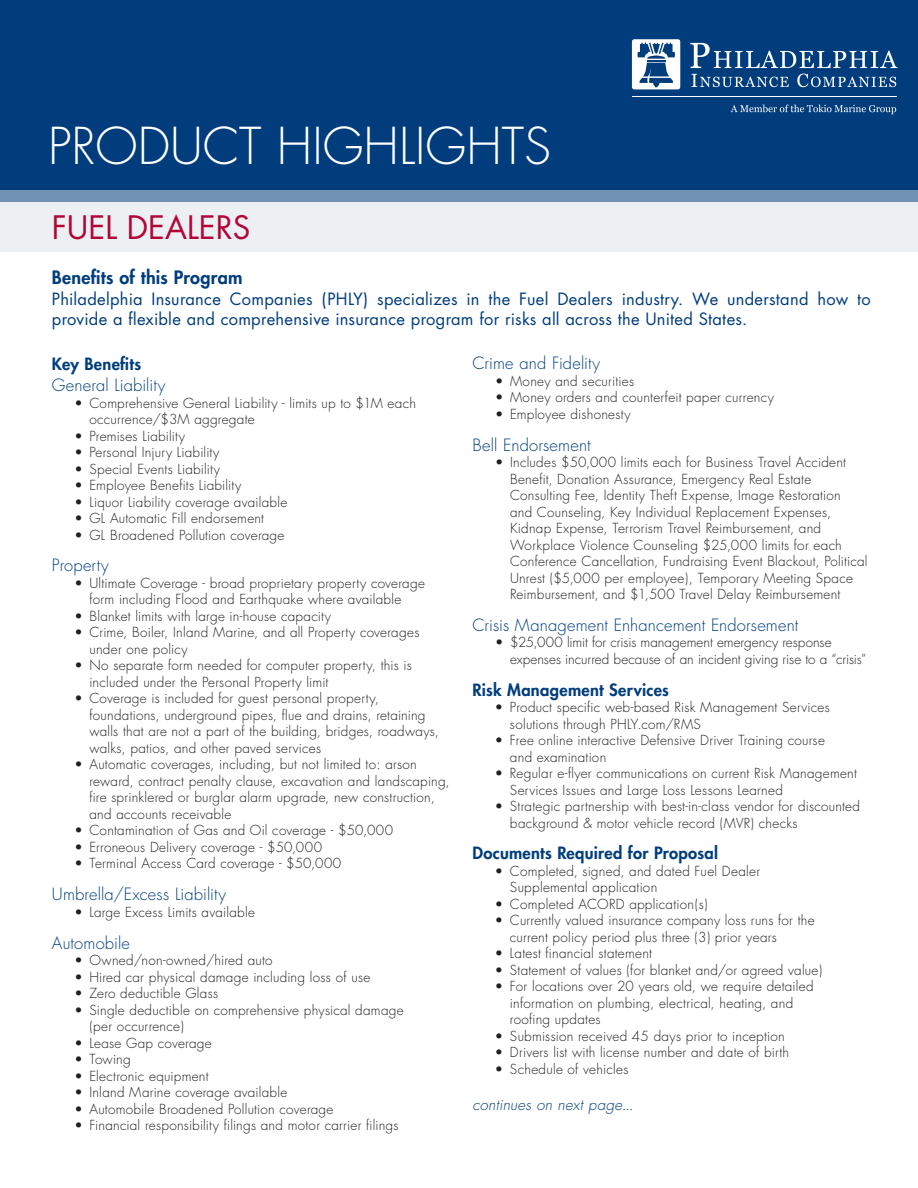
<style>
.page{position:relative;width:918px;height:1188px;background:#fff}
.page>*{position:absolute;margin:0;border:0;box-sizing:border-box;transform-origin:0 0}
.t1{font:300 49.5px "Futura";color:#fff}
.t2{font:31.5px "Futura";color:#b30437}
.t3{font:800 18px "Futura";letter-spacing:.015em;color:#013d7d}
.t4{font:16.5px/20.2px "Futura";letter-spacing:.015em;color:#013d7d}
.t5{font:300 16.5px "Futura";letter-spacing:.01em;color:#013d7d}
.t6{font:800 16.5px "Futura";letter-spacing:.02em;color:#013d7d}
.Paragraph_Style_1{font:italic 300 15px "Futura";letter-spacing:.015em;color:#013d7d}
.t7{font:300 13.5px/16.5px "Futura";letter-spacing:.02em;color:#231f20}
.t8{font:300 13.5px/16.5px "Futura";letter-spacing:-.005em;color:#231f20}
</style>
<div class="page">
<div style="left:0;top:0;width:918px;height:202px;background:#013d7d"></div>
<svg style="left:0;top:190px;width:918px;height:62px;background:#d4dde6"></svg>
<div style="left:632px;top:39px;width:48px;height:50px;background:#fff;border-radius:3px"></div>
<svg style="left:690px;top:43px;width:208px;height:25px"></svg>
<svg style="left:691px;top:74px;width:98px;height:13px"></svg>
<svg style="left:797px;top:74px;width:99px;height:13px"></svg>
<svg style="left:637px;top:43px;width:38px;height:44px"></svg>
<hr style="left:633px;top:96px;width:264px;height:1px;background:#fff">
<svg style="left:731px;top:105px;width:165px;height:9px"></svg>
<h1 class="t1" style="left:48px;top:116px;width:505px">PRODUCT HIGHLIGHTS</h1>
<p class="t2" style="left:52px;top:208px;width:200px">FUEL DEALERS</p>
<p class="t3" style="left:52px;top:266px;width:192px">Benefits of this Program</p>
<p class="t4" style="left:52px;top:289px;width:820px">Philadelphia Insurance Companies (PHLY) specializes in the Fuel Dealers industry. We understand how to provide a flexible and comprehensive insurance program for risks all across the United States.</p>
<p class="t6" style="left:52px;top:353px;width:91px">Key Benefits</p>
<p class="t5" style="left:52px;top:375px;width:115px">General Liability</p>
<p class="t7" style="left:89px;top:395px;width:328px;text-indent:-15px">• Comprehensive General Liability - limits up to $1M each occurrence/$3M aggregate</p>
<p class="t7" style="left:74px;top:428px;width:112px">• Premises Liability</p>
<p class="t7" style="left:74px;top:444px;width:147px">• Personal Injury Liability</p>
<p class="t7" style="left:74px;top:461px;width:147px">• Special Events Liability</p>
<p class="t7" style="left:74px;top:477px;width:169px">• Employee Benefits Liability</p>
<p class="t7" style="left:74px;top:494px;width:214px">• Liquor Liability coverage available</p>
<p class="t7" style="left:74px;top:510px;width:191px">• GL Automatic Fill endorsement</p>
<p class="t7" style="left:74px;top:527px;width:212px">• GL Broadened Pollution coverage</p>
<p class="t5" style="left:52px;top:555px;width:58px">Property</p>
<p class="t7" style="left:89px;top:575px;width:337px;text-indent:-15px">• Ultimate Coverage - broad proprietary property coverage form including Flood and Earthquake where available</p>
<p class="t7" style="left:74px;top:608px;width:258px">• Blanket limits with large in-house capacity</p>
<p class="t7" style="left:89px;top:625px;width:331px;text-indent:-15px">• Crime, Boiler, Inland Marine, and all Property coverages under one policy</p>
<p class="t7" style="left:89px;top:658px;width:324px;text-indent:-15px">• No separate form needed for computer property, this is included under the Personal Property limit</p>
<p class="t7" style="left:89px;top:691px;width:351px;text-indent:-15px">• Coverage is included for guest personal property, foundations, underground pipes, flue and drains, retaining walls that are not a part of the building, bridges, roadways, walks, patios, and other paved services</p>
<p class="t7" style="left:89px;top:757px;width:362px;text-indent:-15px">• Automatic coverages, including, but not limited to: arson reward, contract penalty clause, excavation and landscaping, fire sprinklered or burglar alarm upgrade, new construction, and accounts receivable</p>
<p class="t7" style="left:74px;top:823px;width:320px">• Contamination of Gas and Oil coverage - $50,000</p>
<p class="t7" style="left:74px;top:839px;width:249px">• Erroneous Delivery coverage - $50,000</p>
<p class="t7" style="left:74px;top:856px;width:268px">• Terminal Access Card coverage - $50,000</p>
<p class="t5" style="left:52px;top:884px;width:176px">Umbrella/Excess Liability</p>
<p class="t7" style="left:74px;top:904px;width:182px">• Large Excess Limits available</p>
<p class="t5" style="left:52px;top:933px;width:80px">Automobile</p>
<p class="t7" style="left:74px;top:952px;width:200px">• Owned/non-owned/hired auto</p>
<p class="t7" style="left:74px;top:969px;width:297px">• Hired car physical damage including loss of use</p>
<p class="t7" style="left:74px;top:985px;width:145px">• Zero deductible Glass</p>
<p class="t7" style="left:89px;top:1002px;width:316px;text-indent:-15px">• Single deductible on comprehensive physical damage (per occurrence)</p>
<p class="t7" style="left:74px;top:1035px;width:139px">• Lease Gap coverage</p>
<p class="t7" style="left:74px;top:1051px;width:58px">• Towing</p>
<p class="t7" style="left:74px;top:1068px;width:136px">• Electronic equipment</p>
<p class="t7" style="left:74px;top:1084px;width:214px">• Inland Marine coverage available</p>
<p class="t7" style="left:74px;top:1101px;width:261px">• Automobile Broadened Pollution coverage</p>
<p class="t7" style="left:74px;top:1117px;width:326px">• Financial responsibility filings and motor carrier filings</p>
<p class="t5" style="left:472px;top:353px;width:129px">Crime and Fidelity</p>
<p class="t7" style="left:495px;top:373px;width:141px">• Money and securities</p>
<p class="t7" style="left:495px;top:390px;width:280px">• Money orders and counterfeit paper currency</p>
<p class="t7" style="left:495px;top:406px;width:137px">• Employee dishonesty</p>
<p class="t5" style="left:472px;top:435px;width:120px">Bell Endorsement</p>
<p class="t7" style="left:510px;top:454px;width:359px;text-indent:-15px">• Includes $50,000 limits each for Business Travel Accident Benefit, Donation Assurance, Emergency Real Estate Consulting Fee, Identity Theft Expense, Image Restoration<br>and Counseling, Key Individual Replacement Expenses, Kidnap Expense, Terrorism Travel Reimbursement, and Workplace Violence Counseling $25,000 limits for each Conference Cancellation, Fundraising Event Blackout, Political Unrest ($5,000 per employee), Temporary Meeting Space Reimbursement, and $1,500 Travel Delay Reimbursement</p>
<p class="t5" style="left:472px;top:615px;width:327px">Crisis Management Enhancement Endorsement</p>
<p class="t8" style="left:510px;top:635px;width:358px;text-indent:-15px">• $25,000 limit for crisis management emergency response expenses incurred because of an incident giving rise to a “crisis”</p>
<p class="t6" style="left:472px;top:679px;width:198px">Risk Management Services</p>
<p class="t7" style="left:510px;top:699px;width:321px;text-indent:-15px">• Product specific web-based Risk Management Services solutions through PHLY.com/RMS</p>
<p class="t7" style="left:510px;top:732px;width:316px;text-indent:-15px">• Free online interactive Defensive Driver Training course and examination</p>
<p class="t7" style="left:510px;top:765px;width:348px;text-indent:-15px">• Regular e-flyer communications on current Risk Management<br>Services Issues and Large Loss Lessons Learned</p>
<p class="t7" style="left:510px;top:798px;width:352px;text-indent:-15px">• Strategic partnership with best-in-class vendor for discounted background &amp; motor vehicle record (MVR) checks</p>
<p class="t6" style="left:472px;top:843px;width:247px">Documents Required for Proposal</p>
<p class="t7" style="left:510px;top:863px;width:252px;text-indent:-15px">• Completed, signed, and dated Fuel Dealer<br>Supplemental application</p>
<p class="t7" style="left:495px;top:896px;width:214px">• Completed ACORD application(s)</p>
<p class="t7" style="left:510px;top:913px;width:306px;text-indent:-15px">• Currently valued insurance company loss runs for the current policy period plus three (3) prior years</p>
<p class="t7" style="left:495px;top:946px;width:158px">• Latest financial statement</p>
<p class="t7" style="left:495px;top:962px;width:329px">• Statement of values (for blanket and/or agreed value)</p>
<p class="t7" style="left:510px;top:979px;width:305px;text-indent:-15px">• For locations over 20 years old, we require detailed information on plumbing, electrical, heating, and roofing updates</p>
<p class="t7" style="left:495px;top:1028px;width:291px">• Submission received 45 days prior to inception</p>
<p class="t7" style="left:495px;top:1045px;width:296px">• Drivers list with license number and date of birth</p>
<p class="t7" style="left:495px;top:1061px;width:135px">• Schedule of vehicles</p>
<p class="Paragraph_Style_1" style="left:472px;top:1095px;width:162px">continues on next page...</p>
</div>
